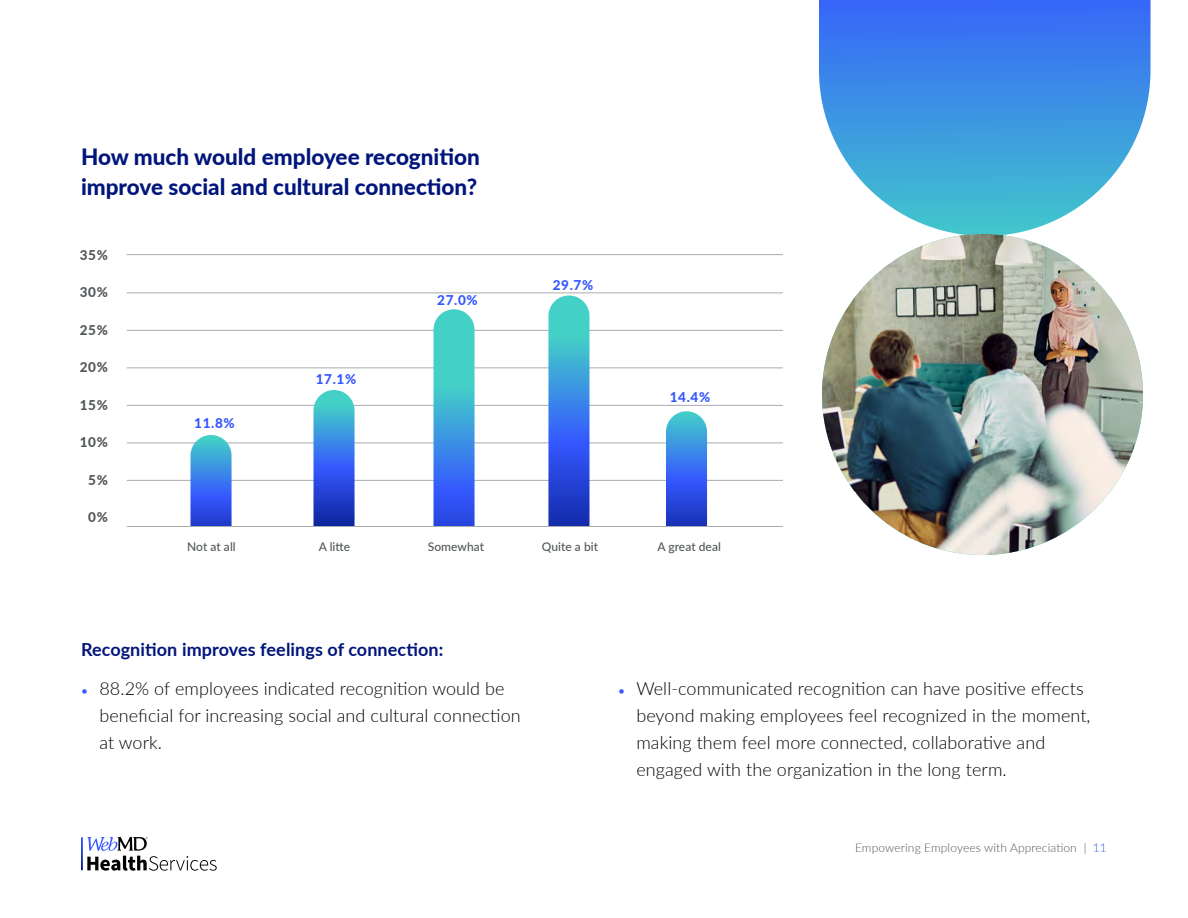
<style>
.page{position:relative;width:1188px;height:918px;background:#fff}
.page>*{position:absolute;margin:0;border:0;box-sizing:border-box;transform-origin:0 0}
.t1{font:800 22.5px/30px "Lato";color:#00157c}
.t2{font:300 18px/27px "Lato";letter-spacing:.005em;color:#000}
.t3{font:700 18px "Lato";letter-spacing:.005em;color:#00157c}
.t4{font:800 13.5px "Lato";letter-spacing:.05em;color:#3557ff}
.t5{font:800 13.5px "Lato";letter-spacing:.05em;color:#535759}
.t6{font:500 12px "Lato";letter-spacing:.005em;color:#535759}
.t7{font:300 12px "Lato";letter-spacing:.01em;color:#535759}
.s1{font-weight:400;font-size:12px;color:#3557ff}
.s2{color:#3557ff}
</style>
<div class="page">
<svg style="left:81px;top:837px;width:2px;height:33px"></svg>
<svg style="left:87px;top:837px;width:130px;height:34px"></svg>
<svg style="left:819px;top:0;width:332px;height:236px"></svg>
<img style="left:822px;top:234px;width:321px;height:321px;border-radius:161px">
<hr style="left:127px;top:442px;width:656px;height:1px;background:#a9abac">
<hr style="left:127px;top:480px;width:656px;height:1px;background:#a9abac">
<hr style="left:127px;top:330px;width:656px;height:1px;background:#a9abac">
<hr style="left:127px;top:368px;width:656px;height:1px;background:#a9abac">
<hr style="left:127px;top:405px;width:656px;height:1px;background:#a9abac">
<hr style="left:127px;top:292px;width:656px;height:1px;background:#a9abac">
<hr style="left:127px;top:254px;width:656px;height:1px;background:#a9abac">
<svg style="left:190px;top:435px;width:42px;height:91px"></svg>
<svg style="left:314px;top:390px;width:41px;height:136px"></svg>
<svg style="left:434px;top:309px;width:41px;height:217px"></svg>
<svg style="left:548px;top:296px;width:42px;height:230px"></svg>
<svg style="left:666px;top:411px;width:41px;height:115px"></svg>
<hr style="left:127px;top:526px;width:656px;height:1px;background:#a9abac">
<p class="t1" style="left:81px;top:141px;width:401px">How much would employee recognition improve social and cultural connection?</p>
<p class="t5" style="left:80px;top:245px;width:30px">35%</p>
<p class="t5" style="left:80px;top:282px;width:30px">30%</p>
<p class="t5" style="left:80px;top:320px;width:30px">25%</p>
<p class="t5" style="left:80px;top:357px;width:30px">20%</p>
<p class="t5" style="left:80px;top:395px;width:30px">15%</p>
<p class="t5" style="left:80px;top:432px;width:30px">10%</p>
<p class="t5" style="left:88px;top:470px;width:21px">5%</p>
<p class="t5" style="left:88px;top:507px;width:21px">0%</p>
<p class="t4" style="left:194px;top:413px;width:42px">11.8%</p>
<p class="t4" style="left:316px;top:369px;width:42px">17.1%</p>
<p class="t4" style="left:437px;top:290px;width:42px">27.0%</p>
<p class="t4" style="left:553px;top:275px;width:42px">29.7%</p>
<p class="t4" style="left:670px;top:387px;width:42px">14.4%</p>
<p class="t6" style="left:187px;top:538px;width:50px">Not at all</p>
<p class="t6" style="left:319px;top:538px;width:33px">A litte</p>
<p class="t6" style="left:428px;top:538px;width:58px">Somewhat</p>
<p class="t6" style="left:542px;top:538px;width:58px">Quite a bit</p>
<p class="t6" style="left:658px;top:538px;width:65px">A great deal</p>
<p class="t3" style="left:81px;top:637px;width:364px">Recognition improves feelings of connection:</p>
<p class="t2" style="left:99px;top:675px;width:423px;text-indent:-18px"><span class="s1">•</span> 88.2% of employees indicated recognition would be beneficial for increasing social and cultural connection at work.</p>
<p class="t2" style="left:636px;top:675px;width:456px;text-indent:-18px"><span class="s1">•</span> Well-communicated recognition can have positive effects beyond making employees feel recognized in the moment, making them feel more connected, collaborative and engaged with the organization in the long term.</p>
<p class="t7" style="left:855px;top:839px;width:253px">Empowering Employees with Appreciation | <span class="s2">11</span></p>
</div>
